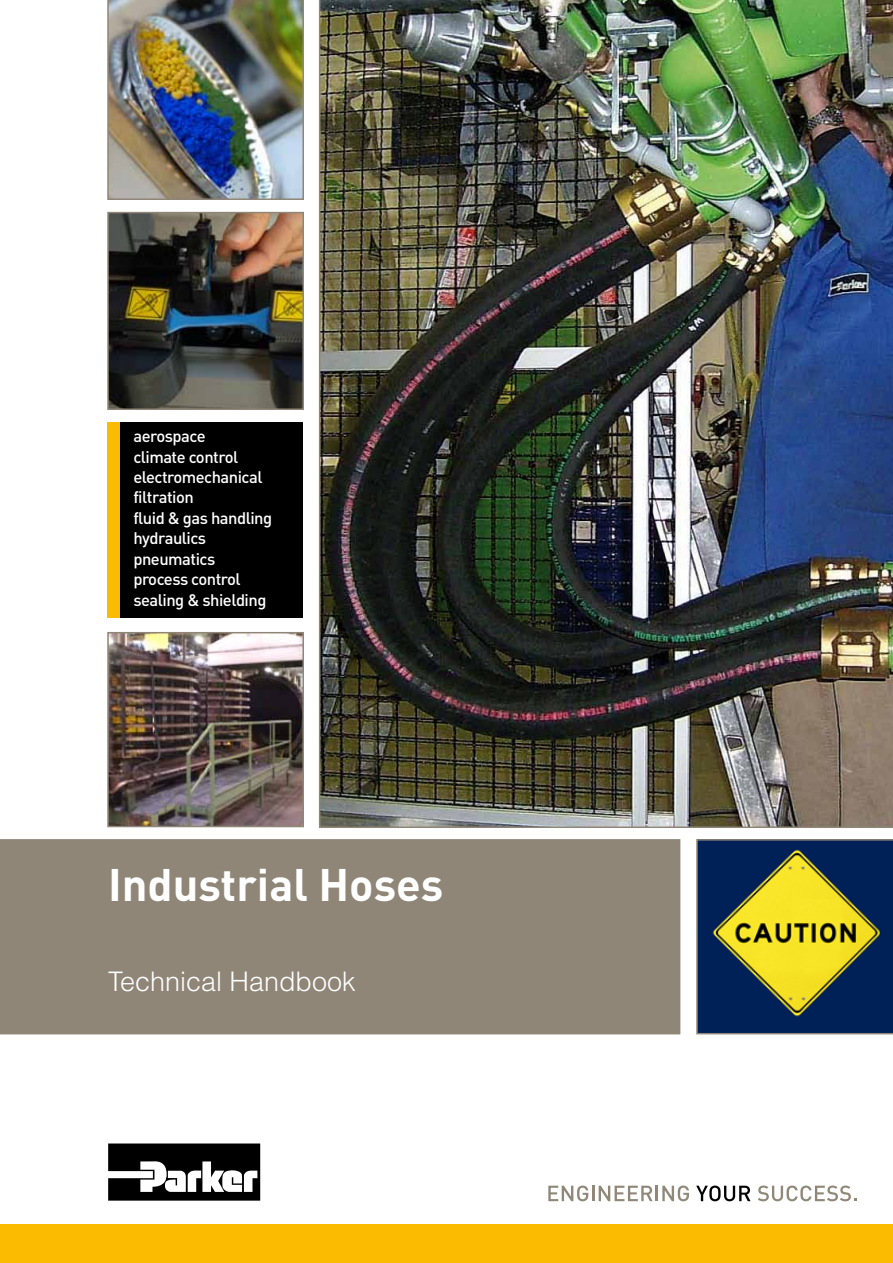
<style>
.page{position:relative;width:893px;height:1263px;background:#fff}
.page>*{position:absolute;margin:0;border:0;box-sizing:border-box;transform-origin:0 0}
.t1{font:700 45px "DINOT";color:#fff}
.t2{font:300 27px "Helvetica";color:#fff}
.t3{font:500 16.5px/20.4px "DIN";letter-spacing:-.03em;color:#fff}
</style>
<div class="page">
<div style="left:0;top:839px;width:680px;height:195px;background:#8f8678"></div>
<img style="left:319px;top:0;width:574px;height:828px">
<img style="left:110px;top:215px;width:191px;height:192px">
<div style="left:107px;top:212px;width:197px;height:198px;border:2px solid #8f8678"></div>
<img style="left:110px;top:635px;width:191px;height:189px">
<div style="left:107px;top:632px;width:197px;height:195px;border:2px solid #8f8678"></div>
<svg style="left:696px;top:839px;width:197px;height:195px;background:#566344"></svg>
<div style="left:0;top:1225px;width:893px;height:38px;background:#fabb00"></div>
<img style="left:107px;top:0;width:197px;height:200px">
<div style="left:107px;top:422px;width:196px;height:195px;background:#000"></div>
<div style="left:107px;top:422px;width:13px;height:195px;background:#fabb00"></div>
<svg style="left:108px;top:1143px;width:152px;height:57px"></svg>
<svg style="left:548px;top:1185px;width:141px;height:16px"></svg>
<svg style="left:696px;top:1185px;width:54px;height:16px"></svg>
<svg style="left:758px;top:1185px;width:99px;height:16px"></svg>
<p class="t3" style="left:133px;top:425px;width:140px">aerospace<br>climate control electromechanical filtration<br>fluid &amp; gas handling hydraulics pneumatics process control sealing &amp; shielding</p>
<h1 class="t1" style="left:108px;top:854px;width:337px">Industrial Hoses</h1>
<h2 class="t2" style="left:108px;top:965px;width:249px">Technical Handbook</h2>
</div>
